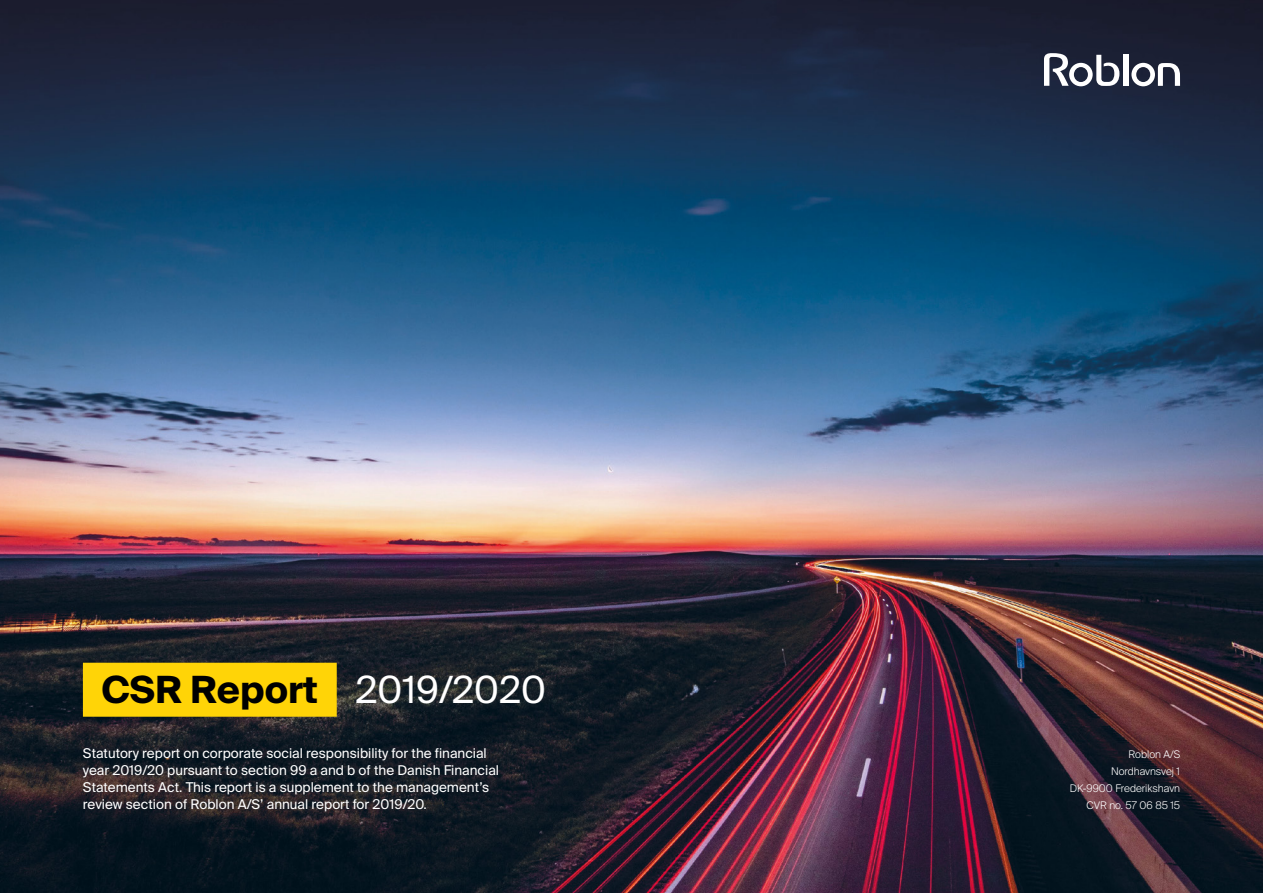
<style>
.page{position:relative;width:1263px;height:893px;background:#fff}
.page>*{position:absolute;margin:0;border:0;box-sizing:border-box;transform-origin:0 0}
.t1{font:700 37.5px "Suisse Intl";color:#000}
.t2{font:13.5px/17.2px "Suisse Intl";color:#fff}
.t3{font:300 10.5px/17.2px "Suisse Intl";color:#fff;text-align:right}
.s1{font-weight:400;color:#fff}
</style>
<div class="page">
<img style="left:0;top:0;width:1263px;height:893px">
<div style="left:1123px;top:55px;width:5px;height:31px;background:#fff"></div>
<svg style="left:1044px;top:53px;width:75px;height:33px"></svg>
<svg style="left:1131px;top:63px;width:49px;height:23px"></svg>
<div style="left:83px;top:663px;width:254px;height:54px;background:#ffd407"></div>
<h1 class="t1" style="left:102px;top:668px;width:446px">CSR Report <span class="s1">2019/2020</span></h1>
<p class="t2" style="left:83px;top:744px;width:418px">Statutory report on corporate social responsibility for the financial year 2019/20 pursuant to section 99 a and b of the Danish Financial Statements Act. This report is a supplement to the management’s review section of Roblon A/S’ annual report for 2019/20.</p>
<p class="t3" style="left:1070px;top:745px;width:112px">Roblon A/S<br>Nordhavnsvej 1<br>DK-9900 Frederikshavn<br>CVR no. 57 06 85 15</p>
</div>
